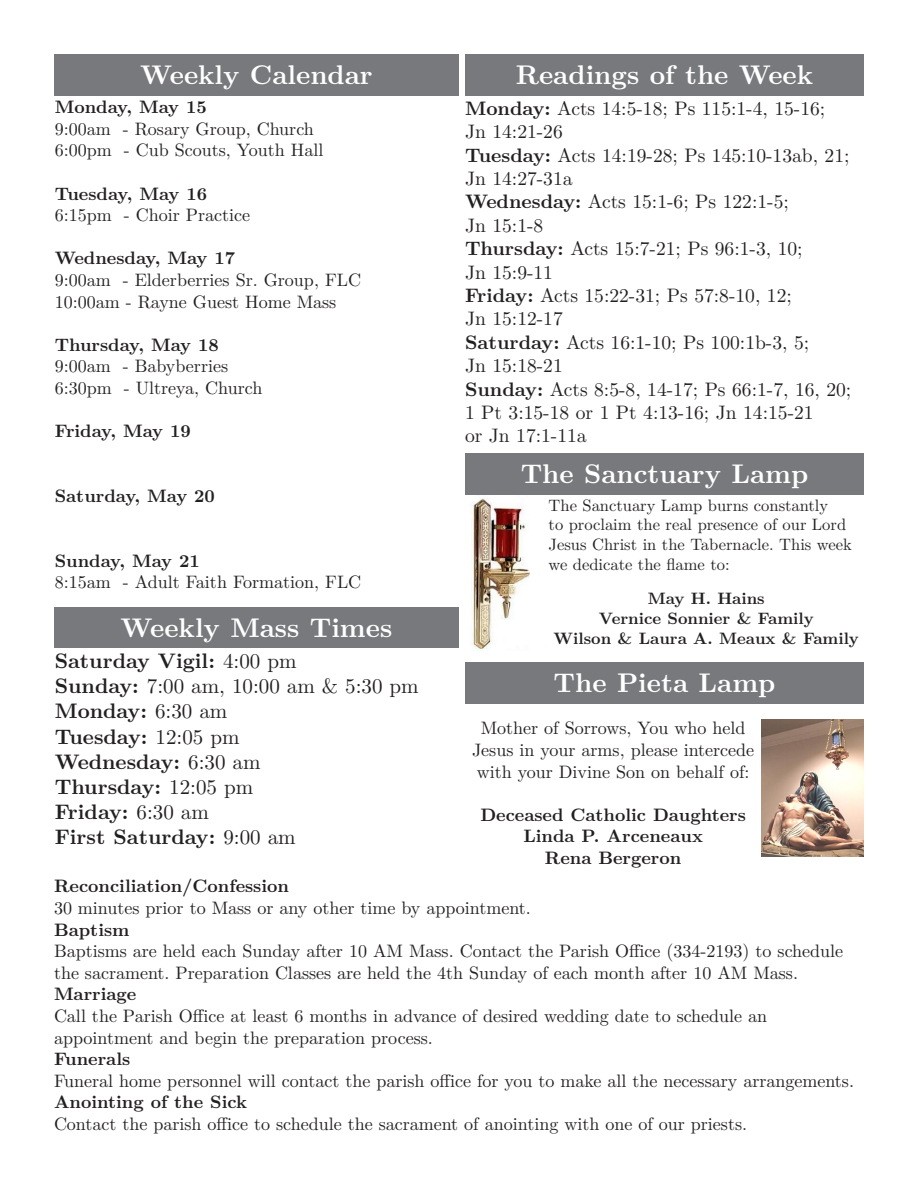
<style>
.page{position:relative;width:918px;height:1188px;background:#fff}
.page>*{position:absolute;margin:0;border:0;box-sizing:border-box;transform-origin:0 0}
.t1{font:700 27px "LM Roman 10";color:#fff}
.t2{font:700 21px/25.2px "LM Roman 10";color:#231f20}
.t3{font:19.5px/23.4px "LM Roman 10";color:#231f20}
.t4{font:18px/21.6px "LM Roman 10";color:#231f20}
.t5{font:700 18px/21.6px "LM Roman 10";color:#231f20;text-align:center}
.t6{font:16.5px/19.8px "LM Roman 10";color:#231f20}
.t7{font:700 16.5px/19.8px "LM Roman 10";color:#231f20;text-align:center}
.s1{font-weight:700}
.s2{font-weight:400}
</style>
<div class="page">
<div style="left:54px;top:54px;width:405px;height:41px;background:#77797c"></div>
<div style="left:54px;top:607px;width:405px;height:40px;background:#77797c"></div>
<div style="left:465px;top:54px;width:399px;height:41px;background:#77797c"></div>
<img style="left:761px;top:720px;width:103px;height:136px">
<img style="left:471px;top:498px;width:58px;height:152px">
<div style="left:465px;top:453px;width:399px;height:41px;background:#77797c"></div>
<div style="left:465px;top:662px;width:399px;height:41px;background:#77797c"></div>
<h1 class="t1" style="left:516px;top:54px;width:299px">Readings of the Week</h1>
<p class="t3" style="left:465px;top:95px;width:388px"><span class="s1">Monday:</span> Acts 14:5-18; Ps 115:1-4, 15-16;<br>Jn 14:21-26<br><span class="s1">Tuesday:</span> Acts 14:19-28; Ps 145:10-13ab, 21;<br>Jn 14:27-31a<br><span class="s1">Wednesday:</span> Acts 15:1-6; Ps 122:1-5;<br>Jn 15:1-8<br><span class="s1">Thursday:</span> Acts 15:7-21; Ps 96:1-3, 10;<br>Jn 15:9-11<br><span class="s1">Friday:</span> Acts 15:22-31; Ps 57:8-10, 12;<br>Jn 15:12-17<br><span class="s1">Saturday:</span> Acts 16:1-10; Ps 100:1b-3, 5;<br>Jn 15:18-21<br><span class="s1">Sunday:</span> Acts 8:5-8, 14-17; Ps 66:1-7, 16, 20;<br>1 Pt 3:15-18 or 1 Pt 4:13-16; Jn 14:15-21<br>or Jn 17:1-11a</p>
<h1 class="t1" style="left:521px;top:453px;width:289px">The Sanctuary Lamp</h1>
<h1 class="t1" style="left:140px;top:54px;width:234px">Weekly Calendar</h1>
<p class="t5" style="left:55px;top:95px;width:153px">Monday, May 15</p>
<p class="t4" style="left:55px;top:117px;width:270px">9:00am - Rosary Group, Church<br>6:00pm - Cub Scouts, Youth Hall</p>
<p class="t5" style="left:55px;top:181px;width:154px">Tuesday, May 16</p>
<p class="t4" style="left:55px;top:203px;width:197px">6:15pm - Choir Practice</p>
<p class="t5" style="left:55px;top:246px;width:182px">Wednesday, May 17</p>
<p class="t4" style="left:55px;top:268px;width:308px">9:00am - Elderberries Sr. Group, FLC<br>10:00am - Rayne Guest Home Mass</p>
<p class="t5" style="left:55px;top:333px;width:166px">Thursday, May 18</p>
<p class="t4" style="left:55px;top:354px;width:209px">9:00am - Babyberries<br>6:30pm - Ultreya, Church</p>
<p class="t5" style="left:55px;top:419px;width:138px">Friday, May 19</p>
<p class="t5" style="left:55px;top:484px;width:162px">Saturday, May 20</p>
<p class="t6" style="left:549px;top:494px;width:305px">The Sanctuary Lamp burns constantly<br>to proclaim the real presence of our Lord Jesus Christ in the Tabernacle. This week we dedicate the flame to:</p>
<p class="t7" style="left:554px;top:587px;width:307px">May H. Hains<br>Vernice Sonnier &amp; Family<br>Wilson &amp; Laura A. Meaux &amp; Family</p>
<p class="t5" style="left:55px;top:549px;width:146px">Sunday, May 21</p>
<p class="t4" style="left:55px;top:570px;width:308px">8:15am - Adult Faith Formation, FLC</p>
<h1 class="t1" style="left:121px;top:607px;width:273px">Weekly Mass Times</h1>
<p class="t2" style="left:55px;top:647px;width:366px">Saturday Vigil: <span class="s2">4:00 pm<br></span>Sunday: <span class="s2">7:00 am, 10:00 am &amp; 5:30 pm<br></span>Monday: <span class="s2">6:30 am<br></span>Tuesday: <span class="s2">12:05 pm<br></span>Wednesday: <span class="s2">6:30 am<br></span>Thursday: <span class="s2">12:05 pm<br></span>Friday: <span class="s2">6:30 am<br></span>First Saturday: <span class="s2">9:00 am</span></p>
<p class="t5" style="left:54px;top:874px;width:237px">Reconciliation/Confession</p>
<p class="t4" style="left:54px;top:896px;width:478px">30 minutes prior to Mass or any other time by appointment.</p>
<p class="t5" style="left:54px;top:917px;width:77px">Baptism</p>
<p class="t4" style="left:54px;top:939px;width:791px">Baptisms are held each Sunday after 10 AM Mass. Contact the Parish Office (334-2193) to schedule the sacrament. Preparation Classes are held the 4th Sunday of each month after 10 AM Mass.</p>
<p class="t5" style="left:54px;top:982px;width:84px">Marriage</p>
<p class="t4" style="left:54px;top:1004px;width:715px">Call the Parish Office at least 6 months in advance of desired wedding date to schedule an appointment and begin the preparation process.</p>
<p class="t5" style="left:54px;top:1047px;width:78px">Funerals</p>
<p class="t4" style="left:54px;top:1068px;width:802px">Funeral home personnel will contact the parish office for you to make all the necessary arrangements.</p>
<p class="t5" style="left:54px;top:1090px;width:194px">Anointing of the Sick</p>
<p class="t4" style="left:54px;top:1112px;width:695px">Contact the parish office to schedule the sacrament of anointing with one of our priests.</p>
<h1 class="t1" style="left:554px;top:662px;width:223px">The Pieta Lamp</h1>
<p class="t4" style="left:472px;top:716px;width:284px;text-align:center">Mother of Sorrows, You who held<br>Jesus in your arms, please intercede with your Divine Son on behalf of:</p>
<p class="t5" style="left:480px;top:802px;width:267px">Deceased Catholic Daughters<br>Linda P. Arceneaux<br>Rena Bergeron</p>
</div>
